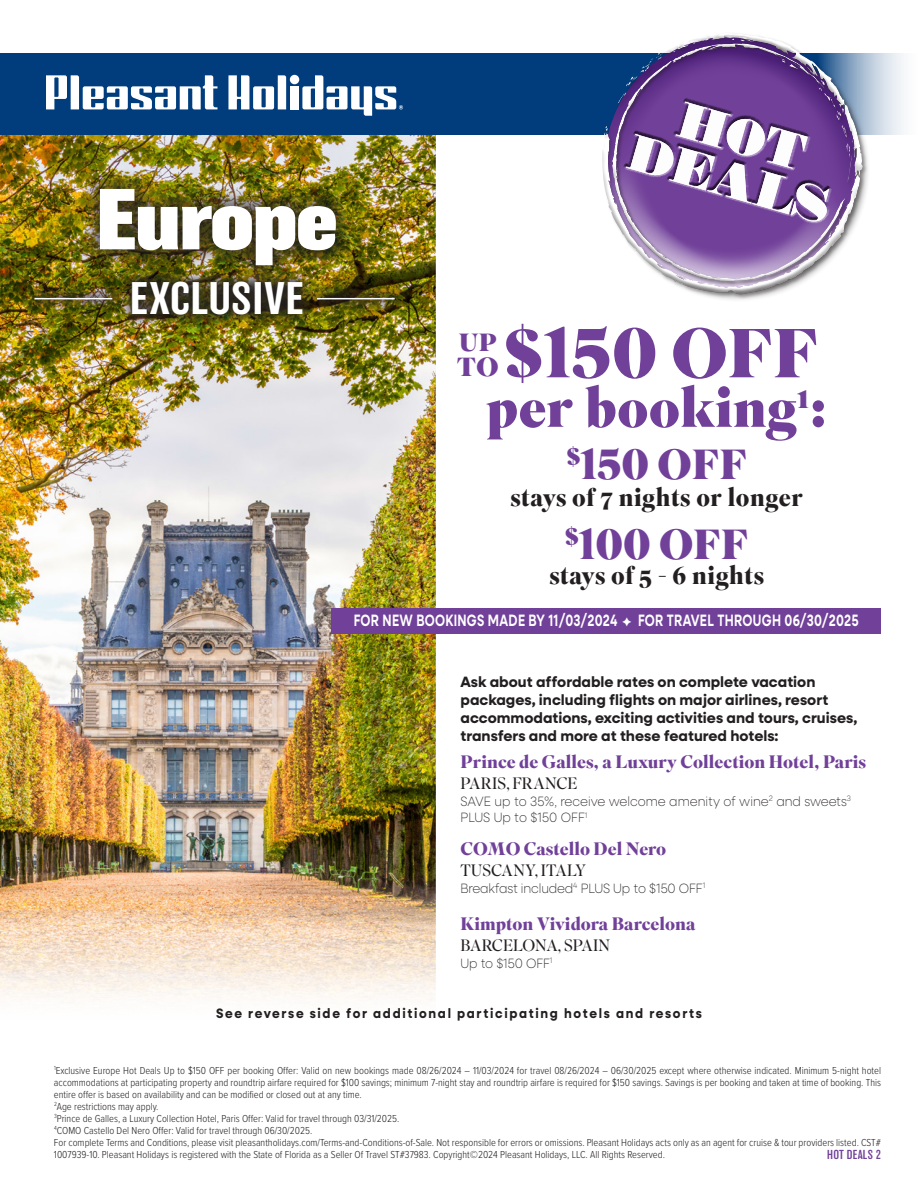
<style>
.page{position:relative;width:918px;height:1188px;background:#fff}
.page>*{position:absolute;margin:0;border:0;box-sizing:border-box;transform-origin:0 0}
.Non-exclusive{font:900 79.5px "Balboa";letter-spacing:-.02em;color:#fff;scale:.95 1}
.Non-exclusive-2{font:900 69px "Superior Title";letter-spacing:.005em;color:#714099}
.Non-exclusive-3{font:900 55.5px "Superior Title";letter-spacing:.005em;color:#714099}
.Non-exclusive-4{font:900 42px "Superior Title";color:#714099}
.Non-exclusive-5{font:500 42px "Balboa";letter-spacing:.03em;color:#fff;scale:1.05 1}
.Non-exclusive-6{font:700 34.05px "Superior Title";color:#714099}
.Non-exclusive-7{font:700 32.4px "Superior Title";color:#714099}
.Non-exclusive-8{font:700 25.5px "Superior Title";letter-spacing:.02em;color:#231f20;scale:.96 1}
.Non-exclusive-9{font:700 18px "Superior Title";color:#714099}
.Non-exclusive-10{font:600 16.5px "Neulis Sans";letter-spacing:.025em;color:#fff;scale:.76 1}
.Non-exclusive-11{font:300 16.5px "Superior Title";letter-spacing:-.005em;color:#231f20}
.Non-exclusive-12{font:700 15px/18px "Neulis Sans";color:#231f20}
.Non-exclusive-13{font:700 13.65px "Neulis Sans";letter-spacing:.13em;color:#231f20;scale:.93 1}
.Non-exclusive-14{font:200 13.5px/16.5px "Neulis Sans";letter-spacing:-.01em;color:#231f20;scale:.93 1}
.t1{font:300 12px "Balboa";letter-spacing:.02em;color:#714099}
.t2{font:300 10.5px/12px "Proxima Nova Cond";color:#231f20;text-align:justify}
</style>
<div class="page">
<img style="left:0;top:135px;width:435px;height:863px">
<div style="left:0;top:53px;width:918px;height:82px;background:#013d7d"></div>
<svg style="left:901px;top:53px;width:14px;height:82px"></svg>
<svg style="left:602px;top:53px;width:299px;height:247px"></svg>
<svg style="left:614px;top:34px;width:252px;height:189px"></svg>
<svg style="left:46px;top:75px;width:171px;height:34px"></svg>
<div style="left:290px;top:86px;width:9px;height:23px;background:#fff"></div>
<svg style="left:228px;top:75px;width:58px;height:34px"></svg>
<svg style="left:302px;top:75px;width:101px;height:41px"></svg>
<div style="left:290px;top:75px;width:9px;height:9px;background:#fff;border-radius:50%"></div>
<div style="left:331px;top:608px;width:550px;height:26px;background:#714099"></div>
<div style="left:78px;top:167px;width:279px;height:120px;background:#231f20;opacity:.73"></div>
<img style="left:21px;top:268px;width:387px;height:61px">
<hr style="left:35px;top:298px;width:77px;height:1px;background:#fff">
<hr style="left:317px;top:298px;width:78px;height:1px;background:#fff">
<p class="Non-exclusive" style="left:96px;top:175px;width:255px">Europe</p>
<p class="Non-exclusive-5" style="left:130px;top:275px;width:167px">EXCLUSIVE</p>
<p class="Non-exclusive-2" style="left:503px;top:310px;width:317px">$150 OFF</p>
<p class="Non-exclusive-3" style="left:486px;top:372px;width:343px">per booking<sup>1</sup>:</p>
<p class="Non-exclusive-4" style="left:566px;top:438px;width:182px"><sup>$</sup>150 OFF</p>
<p class="Non-exclusive-8" style="left:510px;top:482px;width:306px">stays of 7 nights or longer</p>
<p class="Non-exclusive-4" style="left:565px;top:518px;width:185px"><sup>$</sup>100 OFF</p>
<p class="Non-exclusive-8" style="left:549px;top:560px;width:225px">stays of 5 - 6 nights</p>
<p class="Non-exclusive-7" style="left:459px;top:320px;width:40px">up</p>
<p class="Non-exclusive-6" style="left:457px;top:343px;width:43px">to</p>
<p class="Non-exclusive-10" style="left:354px;top:608px;width:666px">FOR NEW BOOKINGS MADE BY 11/03/2024 FOR TRAVEL THROUGH 06/30/2025</p>
<p class="Non-exclusive-12" style="left:461px;top:673px;width:356px">Ask about affordable rates on complete vacation</p>
<p class="Non-exclusive-12" style="left:461px;top:691px;width:369px">packages, including flights on major airlines, resort</p>
<p class="Non-exclusive-12" style="left:461px;top:709px;width:398px">accommodations, exciting activities and tours, cruises, transfers and more at these featured hotels:</p>
<p class="Non-exclusive-9" style="left:461px;top:751px;width:407px">Prince de Galles, a Luxury Collection Hotel, Paris</p>
<p class="Non-exclusive-11" style="left:461px;top:774px;width:119px">PARIS, FRANCE</p>
<p class="Non-exclusive-14" style="left:461px;top:792px;width:422px">SAVE up to 35%, receive welcome amenity of wine<sup>2</sup> and sweets<sup>3<br></sup>PLUS Up to $150 OFF<sup>1</sup></p>
<p class="Non-exclusive-9" style="left:461px;top:838px;width:207px">COMO Castello Del Nero</p>
<p class="Non-exclusive-11" style="left:461px;top:861px;width:127px">TUSCANY, ITALY</p>
<p class="Non-exclusive-14" style="left:461px;top:879px;width:265px">Breakfast included<sup>4</sup> PLUS Up to $150 OFF<sup>1</sup></p>
<p class="Non-exclusive-9" style="left:461px;top:913px;width:236px">Kimpton Vividora Barcelona</p>
<p class="Non-exclusive-11" style="left:461px;top:936px;width:151px">BARCELONA, SPAIN</p>
<p class="Non-exclusive-14" style="left:461px;top:954px;width:100px">Up to $150 OFF<sup>1</sup></p>
<p class="Non-exclusive-13" style="left:216px;top:1003px;width:524px">See reverse side for additional participating hotels and resorts</p>
<p class="t2" style="left:54px;top:1064px;width:829px"><sup>1</sup>Exclusive Europe Hot Deals Up to $150 OFF per booking Offer: Valid on new bookings made 08/26/2024 – 11/03/2024 for travel 08/26/2024 – 06/30/2025 except where otherwise indicated. Minimum 5-night hotel accommodations at participating property and roundtrip airfare required for $100 savings; minimum 7-night stay and roundtrip airfare is required for $150 savings. Savings is per booking and taken at time of booking. This entire offer is based on availability and can be modified or closed out at any time.</p>
<p class="t2" style="left:54px;top:1100px;width:106px"><sup>2</sup>Age restrictions may apply.</p>
<p class="t2" style="left:54px;top:1112px;width:347px"><sup>3</sup>Prince de Galles, a Luxury Collection Hotel, Paris Offer: Valid for travel through 03/31/2025.</p>
<p class="t2" style="left:54px;top:1124px;width:260px"><sup>4</sup>COMO Castello Del Nero Offer: Valid for travel through 06/30/2025.</p>
<p class="t2" style="left:54px;top:1136px;width:829px">For complete Terms and Conditions, please visit pleasantholidays.com/Terms-and-Conditions-of-Sale. Not responsible for errors or omissions. Pleasant Holidays acts only as an agent for cruise &amp; tour providers listed. CST#<br>1007939-10. Pleasant Holidays is registered with the State of Florida as a Seller Of Travel ST#37983. Copyright©2024 Pleasant Holidays, LLC. All Rights Reserved.</p>
<p class="t1" style="left:827px;top:1148px;width:55px">HOT DEALS 2</p>
</div>
